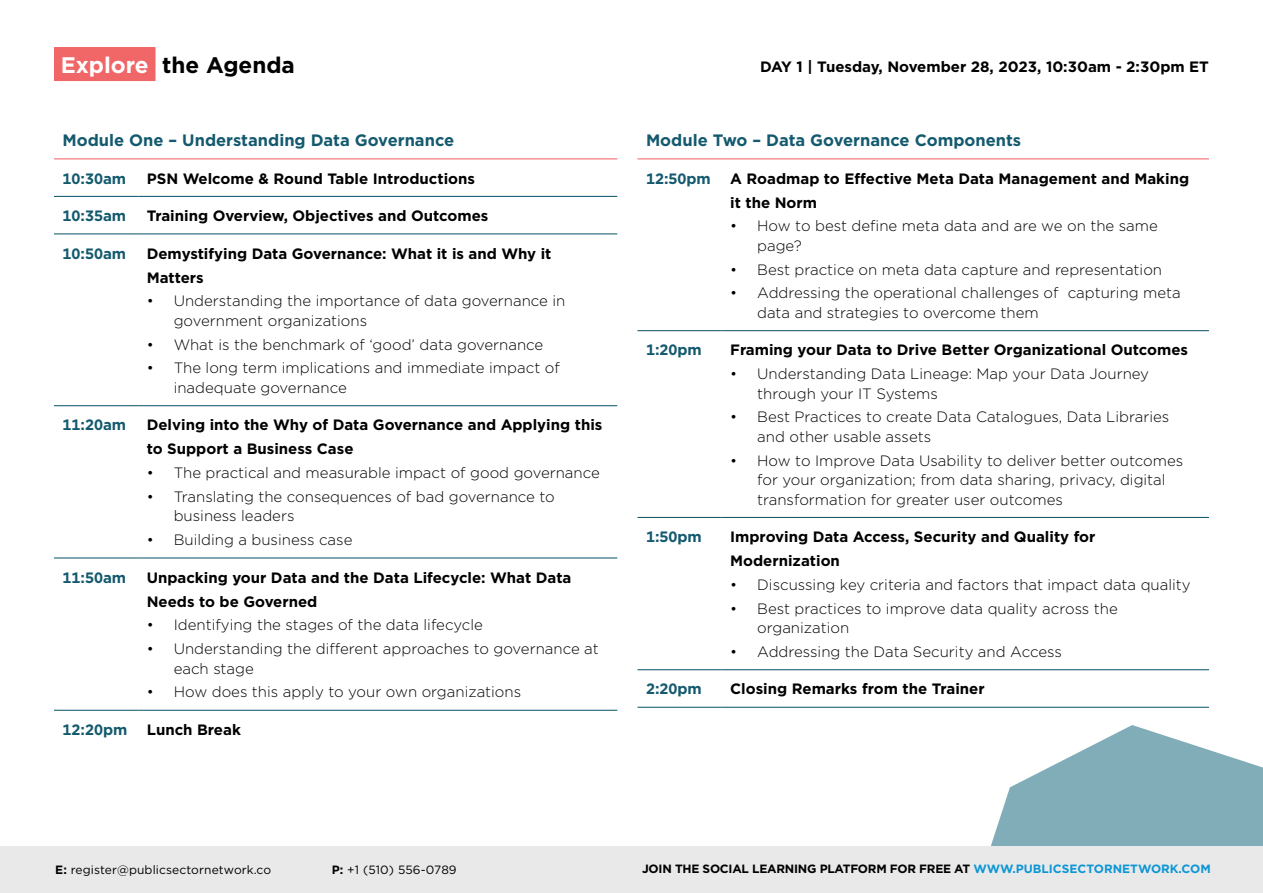
<style>
.page{position:relative;width:1263px;height:893px;background:#fff}
.page>*{position:absolute;margin:0;border:0;box-sizing:border-box;transform-origin:0 0}
.t1{font:700 22.5px "Gotham";color:#000}
.t2{font:700 16.5px "Gotham";color:#145a6e}
.t3{font:300 15px/19.5px "Gotham";color:#000}
.t4{font:700 15px/24px "Gotham";color:#000}
.t5{font:700 15px "Gotham";color:#145a6e}
.t6{font:700 12px "Gotham";letter-spacing:-.02em;color:#000}
.t7{font:12px "Gotham";letter-spacing:.01em;color:#000}
.s1{color:#fff}
.s2{font-weight:700}
.s3{color:#0d96d4}
</style>
<div class="page">
<hr style="left:637px;top:330px;width:85px;height:1px;background:#145a6e">
<hr style="left:722px;top:330px;width:487px;height:1px;background:#145a6e">
<hr style="left:637px;top:517px;width:85px;height:1px;background:#145a6e">
<hr style="left:722px;top:517px;width:487px;height:1px;background:#145a6e">
<hr style="left:637px;top:669px;width:85px;height:1px;background:#145a6e">
<hr style="left:722px;top:669px;width:487px;height:1px;background:#145a6e">
<hr style="left:637px;top:707px;width:85px;height:1px;background:#145a6e">
<hr style="left:722px;top:707px;width:487px;height:1px;background:#145a6e">
<hr style="left:637px;top:158px;width:85px;height:1px;background:#f16667">
<hr style="left:722px;top:158px;width:487px;height:1px;background:#f16667">
<hr style="left:54px;top:196px;width:84px;height:1px;background:#145a6e">
<hr style="left:138px;top:196px;width:479px;height:1px;background:#145a6e">
<hr style="left:54px;top:233px;width:84px;height:1px;background:#145a6e">
<hr style="left:138px;top:233px;width:479px;height:1px;background:#145a6e">
<hr style="left:54px;top:405px;width:84px;height:1px;background:#145a6e">
<hr style="left:138px;top:405px;width:479px;height:1px;background:#145a6e">
<hr style="left:54px;top:557px;width:84px;height:1px;background:#145a6e">
<hr style="left:138px;top:557px;width:479px;height:1px;background:#145a6e">
<hr style="left:54px;top:710px;width:84px;height:1px;background:#145a6e">
<hr style="left:138px;top:710px;width:479px;height:1px;background:#145a6e">
<hr style="left:54px;top:158px;width:84px;height:1px;background:#f16667">
<hr style="left:138px;top:158px;width:479px;height:1px;background:#f16667">
<div style="left:54px;top:47px;width:101px;height:34px;background:#f16667"></div>
<svg style="left:991px;top:725px;width:272px;height:121px;fill:#81adb9"></svg>
<div style="left:0;top:846px;width:1263px;height:47px;background:#e9e9ea"></div>
<h1 class="t1" style="left:61px;top:50px;width:236px"><span class="s1">Explore</span> the Agenda</h1>
<p class="t4" style="left:760px;top:55px;width:450px">DAY 1 | Tuesday, November 28, 2023, 10:30am - 2:30pm ET</p>
<p class="t2" style="left:63px;top:129px;width:393px">Module One – Understanding Data Governance</p>
<p class="t5" style="left:63px;top:168px;width:65px">10:30am</p>
<p class="t4" style="left:147px;top:166px;width:330px">PSN Welcome &amp; Round Table Introductions</p>
<p class="t5" style="left:63px;top:206px;width:65px">10:35am</p>
<p class="t4" style="left:147px;top:204px;width:343px">Training Overview, Objectives and Outcomes</p>
<p class="t5" style="left:63px;top:243px;width:65px">10:50am</p>
<p class="t4" style="left:147px;top:241px;width:406px">Demystifying Data Governance: What it is and Why it<br>Matters</p>
<p class="t3" style="left:174px;top:291px;width:393px;text-indent:-27px">• Understanding the importance of data governance in government organizations</p>
<p class="t3" style="left:147px;top:334px;width:398px">• What is the benchmark of ‘good’ data governance</p>
<p class="t3" style="left:174px;top:358px;width:388px;text-indent:-27px">• The long term implications and immediate impact of inadequate governance</p>
<p class="t5" style="left:63px;top:415px;width:65px">11:20am</p>
<p class="t4" style="left:147px;top:413px;width:457px">Delving into the Why of Data Governance and Applying this to Support a Business Case</p>
<p class="t3" style="left:147px;top:463px;width:455px">• The practical and measurable impact of good governance</p>
<p class="t3" style="left:174px;top:486px;width:383px;text-indent:-27px">• Translating the consequences of bad governance to business leaders</p>
<p class="t3" style="left:147px;top:530px;width:207px">• Building a business case</p>
<p class="t5" style="left:63px;top:567px;width:65px">11:50am</p>
<p class="t4" style="left:147px;top:565px;width:426px">Unpacking your Data and the Data Lifecycle: What Data<br>Needs to be Governed</p>
<p class="t3" style="left:147px;top:615px;width:338px">• Identifying the stages of the data lifecycle</p>
<p class="t3" style="left:174px;top:639px;width:427px;text-indent:-27px">• Understanding the different approaches to governance at each stage</p>
<p class="t3" style="left:147px;top:682px;width:376px">• How does this apply to your own organizations</p>
<p class="t5" style="left:63px;top:720px;width:66px">12:20pm</p>
<p class="t4" style="left:147px;top:718px;width:96px">Lunch Break</p>
<p class="t2" style="left:646px;top:129px;width:377px">Module Two – Data Governance Components</p>
<p class="t5" style="left:646px;top:168px;width:66px">12:50pm</p>
<p class="t4" style="left:730px;top:166px;width:460px">A Roadmap to Effective Meta Data Management and Making it the Norm</p>
<p class="t3" style="left:757px;top:216px;width:402px;text-indent:-27px">• How to best define meta data and are we on the same page?</p>
<p class="t3" style="left:730px;top:259px;width:433px">• Best practice on meta data capture and representation</p>
<p class="t3" style="left:757px;top:283px;width:425px;text-indent:-27px">• Addressing the operational challenges of capturing meta data and strategies to overcome them</p>
<p class="t5" style="left:646px;top:340px;width:57px">1:20pm</p>
<p class="t4" style="left:730px;top:338px;width:459px">Framing your Data to Drive Better Organizational Outcomes</p>
<p class="t3" style="left:757px;top:364px;width:393px;text-indent:-27px">• Understanding Data Lineage: Map your Data Journey through your IT Systems</p>
<p class="t3" style="left:757px;top:407px;width:414px;text-indent:-27px">• Best Practices to create Data Catalogues, Data Libraries and other usable assets</p>
<p class="t3" style="left:757px;top:450px;width:427px;text-indent:-27px">• How to Improve Data Usability to deliver better outcomes for your organization; from data sharing, privacy, digital transformation for greater user outcomes</p>
<p class="t5" style="left:646px;top:527px;width:57px">1:50pm</p>
<p class="t4" style="left:730px;top:525px;width:367px">Improving Data Access, Security and Quality for<br>Modernization</p>
<p class="t3" style="left:730px;top:574px;width:462px">• Discussing key criteria and factors that impact data quality</p>
<p class="t3" style="left:757px;top:598px;width:362px;text-indent:-27px">• Best practices to improve data quality across the organization</p>
<p class="t3" style="left:730px;top:641px;width:333px">• Addressing the Data Security and Access</p>
<p class="t5" style="left:646px;top:679px;width:57px">2:20pm</p>
<p class="t4" style="left:730px;top:677px;width:256px">Closing Remarks from the Trainer</p>
<p class="t7" style="left:55px;top:862px;width:217px"><span class="s2">E:</span> register@publicsectornetwork.co</p>
<p class="t7" style="left:332px;top:862px;width:126px"><span class="s2">P:</span> +1 (510) 556-0789</p>
<p class="t6" style="left:642px;top:861px;width:570px">JOIN THE SOCIAL LEARNING PLATFORM FOR FREE AT <span class="s3">WWW.PUBLICSECTORNETWORK.COM</span></p>
</div>
